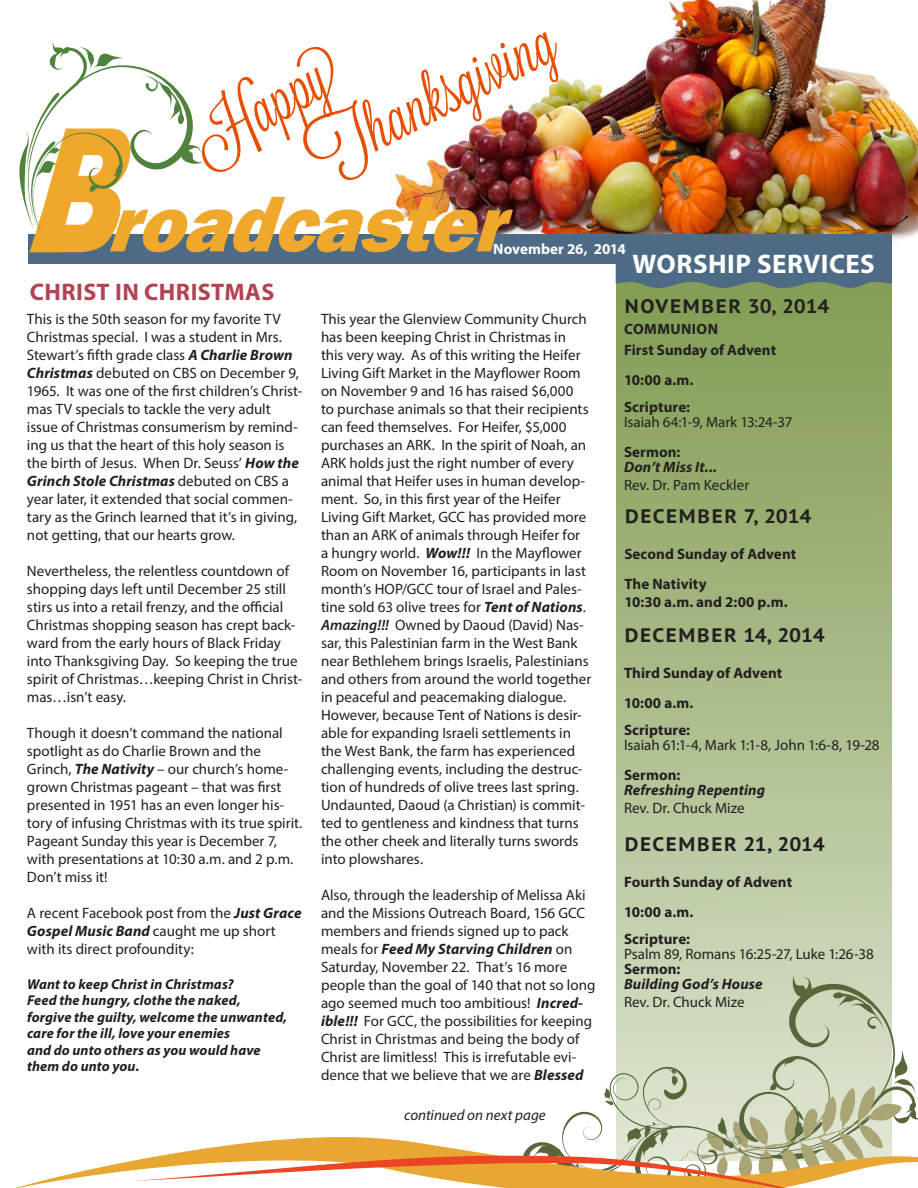
<style>
.page{position:relative;width:918px;height:1188px;background:#fff}
.page>*{position:absolute;margin:0;border:0;box-sizing:border-box;transform-origin:0 0}
.t1{font:64.8px "Lavanderia";color:#e74e00}
.t2{font:700 27px "Myriad Pro";letter-spacing:.015em;color:#fff}
.t3{font:700 24px "Myriad Pro";letter-spacing:.015em;color:#b24354}
.t4{font:700 19.5px "PT Sans Caption";letter-spacing:.075em;color:#231f20}
.t5{font:15px/18px "Myriad Pro";color:#231f20}
.t6{font:700 15px/30px "Myriad Pro";letter-spacing:.005em;color:#231f20}
.t7{font:italic 700 15px "Myriad Pro";letter-spacing:.01em;color:#231f20}
.t8{font:italic 15px "Myriad Pro";color:#231f20}
.t9{font:700 15px "Myriad Pro";color:#fff}
.t10{font:italic 700 14.25px/16.5px "Myriad Pro";letter-spacing:.01em;color:#231f20}
.s1{font-weight:700;font-style:italic}
.s2{font-weight:600;font-style:italic}
</style>
<div class="page">
<img style="left:513px;top:0;width:405px;height:284px">
<svg style="left:616px;top:288px;width:276px;height:686px;background:#a5b783"></svg>
<svg style="left:616px;top:282px;width:276px;height:6px;background:#6b8769"></svg>
<div style="left:28px;top:234px;width:864px;height:30px;background:#4d6b85"></div>
<svg style="left:16px;top:1160px;width:117px;height:28px"></svg>
<svg style="left:133px;top:974px;width:785px;height:214px"></svg>
<div style="left:616px;top:252px;width:276px;height:30px;background:#4d6b85"></div>
<svg style="left:19px;top:42px;width:494px;height:210px"></svg>
<h1 class="t1" style="left:294px;top:126px;width:272px;rotate:-27deg">Thanksgiving</h1>
<h1 class="t1" style="left:180px;top:111px;width:160px;rotate:-30deg">Happy</h1>
<h3 class="t3" style="left:30px;top:276px;width:246px">CHRIST IN CHRISTMAS</h3>
<p class="t5" style="left:27px;top:310px;width:277px">This is the 50th season for my favorite TV Christmas special. I was a student in Mrs.<br>Stewart’s fifth grade class <span class="s1">A Charlie Brown Christmas</span> debuted on CBS on December 9, 1965. It was one of the first children’s Christ&shy;mas TV specials to tackle the very adult issue of Christmas consumerism by remind&shy;ing us that the heart of this holy season is the birth of Jesus. When Dr. Seuss’ <span class="s1">How the Grinch Stole Christmas</span> debuted on CBS a year later, it extended that social commen&shy;tary as the Grinch learned that it’s in giving, not getting, that our hearts grow.</p>
<p class="t5" style="left:27px;top:562px;width:277px">Nevertheless, the relentless countdown of shopping days left until December 25 still stirs us into a retail frenzy, and the official Christmas shopping season has crept back&shy;ward from the early hours of Black Friday into Thanksgiving Day. So keeping the true spirit of Christmas…keeping Christ in Christ&shy;mas…isn’t easy.</p>
<p class="t5" style="left:27px;top:724px;width:277px">Though it doesn’t command the national spotlight as do Charlie Brown and the Grinch, <span class="s1">The Nativity</span> – our church’s home&shy;grown Christmas pageant – that was first presented in 1951 has an even longer his&shy;tory of infusing Christmas with its true spirit.<br>Pageant Sunday this year is December 7, with presentations at 10:30 a.m. and 2 p.m.<br>Don’t miss it!</p>
<p class="t5" style="left:27px;top:904px;width:276px">A recent Facebook post from the <span class="s1">Just Grace<br>Gospel Music Band</span> caught me up short with its direct profoundity:</p>
<p class="t10" style="left:27px;top:975px;width:262px">Want to keep Christ in Christmas?<br>Feed the hungry, clothe the naked, forgive the guilty, welcome the unwanted, care for the ill, love your enemies<br>and do unto others as you would have them do unto you.</p>
<p class="t9" style="left:493px;top:239px;width:134px">November 26, 2014</p>
<h2 class="t2" style="left:633px;top:246px;width:244px">WORSHIP SERVICES</h2>
<h3 class="t4" style="left:625px;top:293px;width:206px">NOVEMBER 30, 2014</h3>
<p class="t6" style="left:624px;top:318px;width:154px;line-height:21px">COMMUNION<br>First Sunday of Advent</p>
<p class="t6" style="left:624px;top:366px;width:71px;line-height:27px">10:00 a.m.<br>Scripture:</p>
<p class="t5" style="left:624px;top:413px;width:170px">Isaiah 64:1-9, Mark 13:24-37</p>
<p class="t6" style="left:624px;top:436px;width:58px">Sermon:</p>
<p class="t7" style="left:624px;top:457px;width:95px">Don’t Miss It...</p>
<p class="t5" style="left:624px;top:476px;width:127px">Rev. Dr. Pam Keckler</p>
<p class="t5" style="left:321px;top:310px;width:272px">This year the Glenview Community Church has been keeping Christ in Christmas in this very way. As of this writing the Heifer Living Gift Market in the Mayflower Room on November 9 and 16 has raised $6,000<br>to purchase animals so that their recipients can feed themselves. For Heifer, $5,000 purchases an ARK. In the spirit of Noah, an ARK holds just the right number of every animal that Heifer uses in human develop&shy;ment. So, in this first year of the Heifer Living Gift Market, GCC has provided more than an ARK of animals through Heifer for<br>a hungry world. <span class="s1">Wow!!!</span> In the Mayflower Room on November 16, participants in last month’s HOP/GCC tour of Israel and Pales&shy;tine sold 63 olive trees for <span class="s1">Tent of Nations</span>.<br><span class="s2">Amazing!!!</span> Owned by Daoud (David) Nas&shy;sar, this Palestinian farm in the West Bank near Bethlehem brings Israelis, Palestinians and others from around the world together in peaceful and peacemaking dialogue.<br>However, because Tent of Nations is desir&shy;able for expanding Israeli settlements in the West Bank, the farm has experienced challenging events, including the destruc&shy;tion of hundreds of olive trees last spring.<br>Undaunted, Daoud (a Christian) is commit&shy;ted to gentleness and kindness that turns the other cheek and literally turns swords into plowshares.</p>
<p class="t5" style="left:321px;top:886px;width:276px">Also, through the leadership of Melissa Aki and the Missions Outreach Board, 156 GCC members and friends signed up to pack meals for <span class="s1">Feed My Starving Children</span> on Saturday, November 22. That’s 16 more people than the goal of 140 that not so long ago seemed much too ambitious! <span class="s1">Incred&shy;ible!!!</span> For GCC, the possibilities for keeping Christ in Christmas and being the body of Christ are limitless! This is irrefutable evi&shy;dence that we believe that we are <span class="s1">Blessed</span></p>
<h3 class="t4" style="left:625px;top:503px;width:188px">DECEMBER 7, 2014</h3>
<p class="t6" style="left:624px;top:538px;width:173px">Second Sunday of Advent<br>The Nativity</p>
<p class="t6" style="left:624px;top:586px;width:165px">10:30 a.m. and 2:00 p.m.</p>
<h3 class="t4" style="left:625px;top:622px;width:202px">DECEMBER 14, 2014</h3>
<p class="t6" style="left:624px;top:657px;width:160px">Third Sunday of Advent<br>10:00 a.m.</p>
<p class="t6" style="left:624px;top:714px;width:68px">Scripture:</p>
<p class="t5" style="left:624px;top:736px;width:257px">Isaiah 61:1-4, Mark 1:1-8, John 1:6-8, 19-28</p>
<p class="t6" style="left:624px;top:759px;width:58px">Sermon:</p>
<p class="t7" style="left:624px;top:780px;width:143px">Refreshing Repenting</p>
<p class="t5" style="left:624px;top:799px;width:122px">Rev. Dr. Chuck Mize</p>
<h3 class="t4" style="left:625px;top:832px;width:202px">DECEMBER 21, 2014</h3>
<p class="t6" style="left:624px;top:867px;width:170px">Fourth Sunday of Advent<br>10:00 a.m.</p>
<p class="t6" style="left:624px;top:924px;width:68px">Scripture:</p>
<p class="t5" style="left:624px;top:945px;width:251px">Psalm 89, Romans 16:25-27, Luke 1:26-38</p>
<p class="t6" style="left:624px;top:954px;width:58px">Sermon:</p>
<p class="t7" style="left:624px;top:975px;width:140px">Building God’s House</p>
<p class="t5" style="left:624px;top:993px;width:122px">Rev. Dr. Chuck Mize</p>
<p class="t8" style="left:404px;top:1106px;width:143px">continued on next page</p>
</div>
